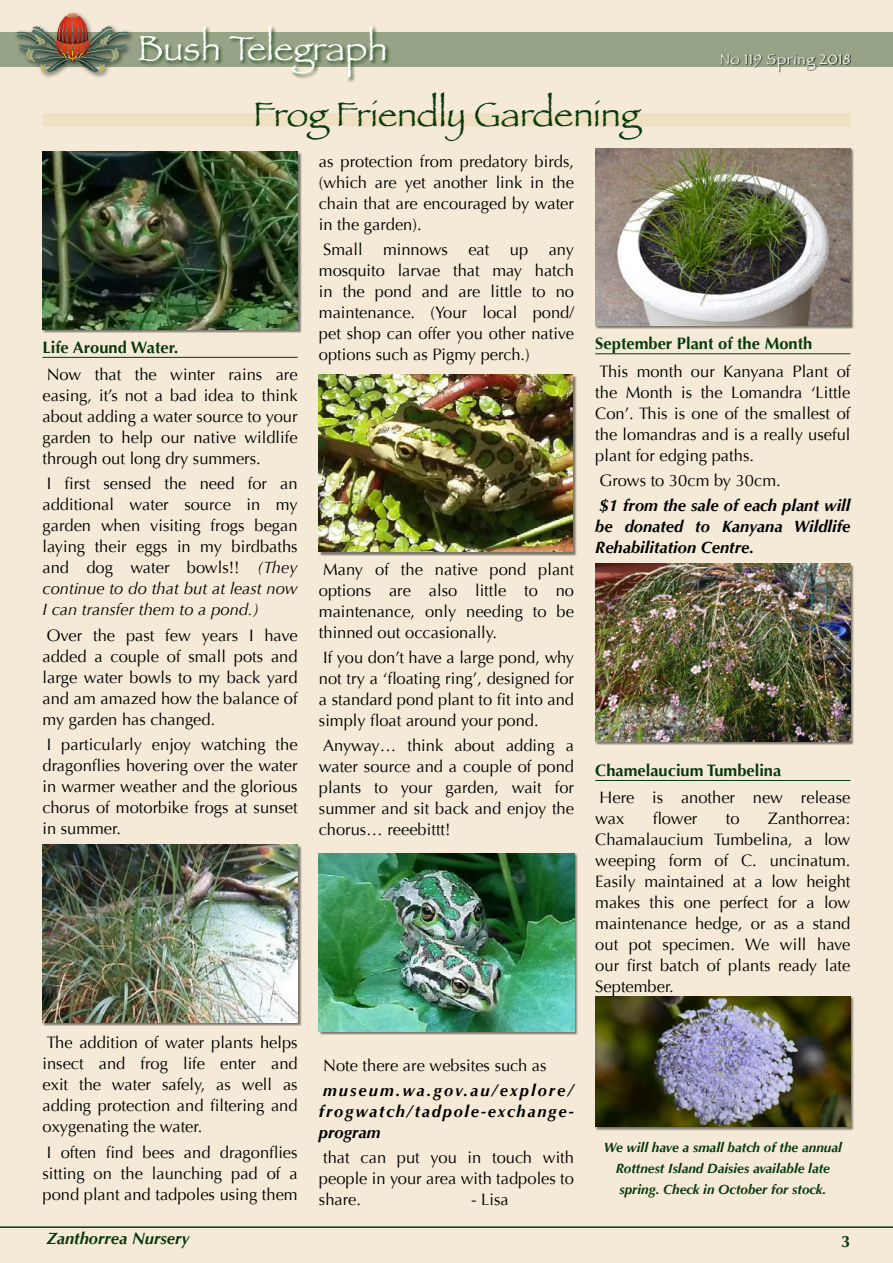
<style>
.page{position:relative;width:893px;height:1263px;background:#f5ead7}
.page>*{position:absolute;margin:0;border:0;box-sizing:border-box;transform-origin:0 0}
.t1{font:36px "Papyrus";color:#08390b}
.t2{font:36px "Papyrus";color:#fff}
.t3{font:16.5px/21px "Optima";color:#000;text-align:justify}
.t4{font:italic 700 16.5px/21px "Optima";color:#000;text-align:justify}
.t5{font:700 16.5px "Optima";color:#08390b}
.t6{font:italic 700 16.5px "Optima";color:#08390b}
.t7{font:15px "Papyrus";letter-spacing:.05em;color:#fff}
.t8{font:italic 700 13.5px/21px "Optima";color:#08390b;text-align:center}
.s1{font-style:italic}
</style>
<div class="page">
<hr style="left:43px;top:357px;width:255px;height:1px;background:#08390b">
<hr style="left:595px;top:353px;width:255px;height:1px;background:#08390b">
<hr style="left:595px;top:780px;width:255px;height:1px;background:#08390b">
<div style="left:0;top:33px;width:893px;height:34px;background:#97a386"></div>
<hr style="left:0;top:1226px;width:893px;height:2px;background:#08390b">
<div style="left:43px;top:113px;width:807px;height:14px;background:#f0e0c3"></div>
<div style="left:137px;top:25px;width:254px;height:59px;background:#08390b;opacity:.75"></div>
<div style="left:721px;top:53px;width:130px;height:19px;background:#000;opacity:.75"></div>
<div style="left:14px;top:11px;width:121px;height:69px;background:#000;opacity:.5"></div>
<img style="left:16px;top:13px;width:113px;height:60px">
<div style="left:43px;top:152px;width:259px;height:181px;background:#000;opacity:.5"></div>
<img style="left:43px;top:152px;width:255px;height:177px">
<div style="left:43px;top:845px;width:259px;height:181px;background:#000;opacity:.5"></div>
<img style="left:43px;top:845px;width:255px;height:177px">
<div style="left:319px;top:375px;width:258px;height:181px;background:#000;opacity:.5"></div>
<img style="left:319px;top:375px;width:254px;height:177px">
<div style="left:595px;top:148px;width:260px;height:181px;background:#000;opacity:.5"></div>
<img style="left:595px;top:148px;width:255px;height:177px">
<div style="left:595px;top:564px;width:260px;height:181px;background:#000;opacity:.5"></div>
<img style="left:595px;top:564px;width:255px;height:177px">
<div style="left:595px;top:996px;width:260px;height:135px;background:#000;opacity:.5"></div>
<img style="left:595px;top:996px;width:255px;height:131px">
<div style="left:319px;top:854px;width:259px;height:181px;background:#000;opacity:.5"></div>
<img style="left:319px;top:853px;width:255px;height:178px">
<h1 class="t2" style="left:137px;top:26px;width:252px">Bush Telegraph</h1>
<h1 class="t1" style="left:253px;top:92px;width:388px">Frog Friendly Gardening</h1>
<p class="t7" style="left:720px;top:50px;width:132px">No 119 Spring 2018</p>
<p class="t5" style="left:43px;top:340px;width:138px">Life Around Water.</p>
<p class="t3" style="left:43px;top:366px;width:257px">Now that the winter rains are easing, it’s not a bad idea to think about adding a water source to your garden to help our native wildlife through out long dry summers.</p>
<p class="t3" style="left:43px;top:473px;width:257px">I first sensed the need for an additional water source in my garden when visiting frogs began laying their eggs in my birdbaths and dog water bowls!! <span class="s1">(They continue to do that but at least now I can transfer them to a pond.)</span></p>
<p class="t3" style="left:43px;top:626px;width:257px">Over the past few years I have added a couple of small pots and large water bowls to my back yard and am amazed how the balance of my garden has changed.</p>
<p class="t3" style="left:43px;top:735px;width:257px">I particularly enjoy watching the dragonflies hovering over the water in warmer weather and the glorious chorus of motorbike frogs at sunset in summer.</p>
<p class="t3" style="left:43px;top:1034px;width:257px">The addition of water plants helps insect and frog life enter and exit the water safely, as well as adding protection and filtering and oxygenating the water.</p>
<p class="t3" style="left:43px;top:1142px;width:257px">I often find bees and dragonflies sitting on the launching pad of a pond plant and tadpoles using them</p>
<p class="t3" style="left:319px;top:153px;width:257px">as protection from predatory birds, (which are yet another link in the chain that are encouraged by water in the garden).</p>
<p class="t3" style="left:319px;top:241px;width:257px">Small minnows eat up any mosquito larvae that may hatch in the pond and are little to no maintenance. (Your local pond/ pet shop can offer you other native options such as Pigmy perch.)</p>
<p class="t3" style="left:319px;top:560px;width:257px">Many of the native pond plant options are also little to no maintenance, only needing to be thinned out occasionally.</p>
<p class="t3" style="left:319px;top:648px;width:257px">If you don’t have a large pond, why not try a ‘floating ring’, designed for a standard pond plant to fit into and simply float around your pond.</p>
<p class="t3" style="left:319px;top:737px;width:257px">Anyway… think about adding a water source and a couple of pond plants to your garden, wait for summer and sit back and enjoy the chorus… reeebittt!</p>
<p class="t5" style="left:595px;top:337px;width:219px">September Plant of the Month</p>
<p class="t3" style="left:595px;top:362px;width:257px">This month our Kanyana Plant of the Month is the Lomandra ‘Little Con’. This is one of the smallest of the lomandras and is a really useful plant for edging paths.</p>
<p class="t3" style="left:600px;top:471px;width:183px">Grows to 30cm by 30cm.</p>
<p class="t4" style="left:595px;top:495px;width:257px">$1 from the sale of each plant will be donated to Kanyana Wildlife Rehabilitation Centre.</p>
<p class="t5" style="left:595px;top:763px;width:188px">Chamelaucium Tumbelina</p>
<p class="t3" style="left:595px;top:789px;width:257px">Here is another new release wax</p>
<p class="t3" style="left:653px;top:808px;width:46px">flower</p>
<p class="t3" style="left:726px;top:808px;width:15px">to</p>
<p class="t3" style="left:595px;top:808px;width:257px;text-indent:173px">Zanthorrea:<br>Chamalaucium Tumbelina, a low weeping form of C. uncinatum.<br>Easily maintained at a low height makes this one perfect for a low maintenance hedge, or as a stand out pot specimen. We will have our first batch of plants ready late September.</p>
<p class="t3" style="left:323px;top:1056px;width:225px">Note there are websites such as</p>
<p class="t4" style="left:319px;top:1080px;width:257px">museum.wa.gov.au/explore/ frogwatch/tadpole-exchange&shy;program</p>
<p class="t3" style="left:319px;top:1148px;width:257px">that can put you in touch with people in your area with tadpoles to share.</p>
<p class="t3" style="left:471px;top:1190px;width:39px">- Lisa</p>
<p class="t8" style="left:604px;top:1137px;width:240px">We will have a small batch of the annual<br>Rottnest Island Daisies available late spring. Check in October for stock.</p>
<p class="t6" style="left:47px;top:1228px;width:145px">Zanthorrea Nursery</p>
<p class="t5" style="left:841px;top:1235px;width:11px">3</p>
</div>
